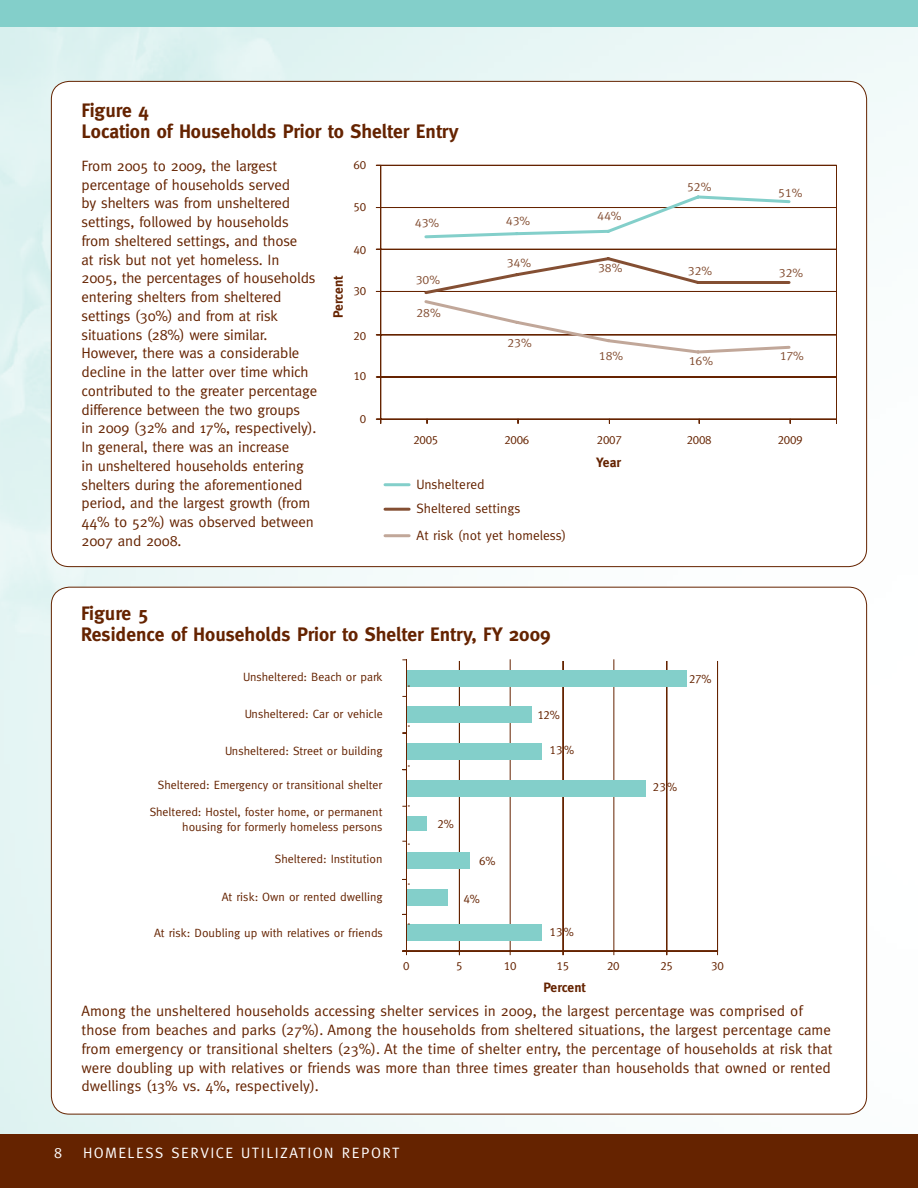
<style>
.page{position:relative;width:918px;height:1188px;background:#fff}
.page>*{position:absolute;margin:0;border:0;box-sizing:border-box;transform-origin:0 0}
.t1{font:700 19.5px/21px "Meta";color:#652300}
.t2{font:15px/18.8px "Meta";letter-spacing:-.01em;color:#652300}
.t3{font:15px "Meta Caps";letter-spacing:.1em;color:#fff}
.t4{font:13.5px/24.5px "Meta";color:#652300}
.t5{font:700 13.5px "Meta";color:#652300}
.t6{font:12.15px "Meta Caps";color:#844f33;scale:1.05 1}
.t7{font:12px/15px "Meta";color:#652300;text-align:right}
.t8{font:12px "Meta Caps";letter-spacing:-.02em;color:#652300}
</style>
<div class="page">
<img style="left:0;top:27px;width:918px;height:1107px">
<div style="left:0;top:0;width:918px;height:27px;background:#83cfca"></div>
<div style="left:0;top:1134px;width:918px;height:54px;background:#652300"></div>
<div style="left:51px;top:81px;width:816px;height:486px;background:#fff;border-radius:18px"></div>
<hr style="left:381px;top:207px;width:456px;height:1px;background:#652300">
<hr style="left:381px;top:249px;width:456px;height:1px;background:#652300">
<hr style="left:381px;top:291px;width:456px;height:1px;background:#652300">
<hr style="left:381px;top:334px;width:456px;height:1px;background:#652300">
<hr style="left:381px;top:377px;width:456px;height:1px;background:#652300">
<hr style="left:381px;top:165px;width:456px;height:1px;background:#652300">
<hr style="left:836px;top:165px;width:1px;height:254px;background:#652300">
<hr style="left:381px;top:419px;width:456px;height:1px;background:#652300">
<hr style="left:380px;top:165px;width:1px;height:254px;background:#652300">
<svg style="left:424px;top:195px;width:367px;height:44px"></svg>
<svg style="left:422px;top:257px;width:370px;height:97px"></svg>
<hr style="left:385px;top:483px;width:24px;height:3px;background:#83cfca">
<hr style="left:385px;top:508px;width:24px;height:3px;background:#844f33">
<hr style="left:385px;top:534px;width:24px;height:3px;background:#c1a799">
<div style="left:51px;top:587px;width:816px;height:527px;background:#fff;border-radius:18px"></div>
<hr style="left:459px;top:661px;width:1px;height:290px;background:#652300">
<hr style="left:510px;top:660px;width:1px;height:291px;background:#652300">
<hr style="left:563px;top:661px;width:1px;height:290px;background:#652300">
<hr style="left:613px;top:660px;width:1px;height:291px;background:#652300">
<hr style="left:666px;top:661px;width:1px;height:290px;background:#652300">
<hr style="left:717px;top:661px;width:1px;height:290px;background:#652300">
<hr style="left:406px;top:951px;width:312px;height:1px;background:#652300">
<div style="left:406px;top:670px;width:281px;height:16px;background:#83cfca"></div>
<div style="left:406px;top:707px;width:126px;height:16px;background:#83cfca"></div>
<div style="left:406px;top:743px;width:136px;height:16px;background:#83cfca"></div>
<div style="left:406px;top:780px;width:240px;height:17px;background:#83cfca"></div>
<div style="left:406px;top:816px;width:21px;height:15px;background:#83cfca"></div>
<div style="left:406px;top:852px;width:64px;height:16px;background:#83cfca"></div>
<div style="left:406px;top:890px;width:42px;height:16px;background:#83cfca"></div>
<div style="left:406px;top:925px;width:136px;height:16px;background:#83cfca"></div>
<hr style="left:406px;top:660px;width:1px;height:291px;background:#652300">
<h1 class="t1" style="left:82px;top:100px;width:379px">Figure 4<br>Location of Households Prior to Shelter Entry</h1>
<p class="t2" style="left:82px;top:156px;width:237px">From 2005 to 2009, the largest percentage of households served<br>by shelters was from unsheltered settings, followed by households from sheltered settings, and those<br>at risk but not yet homeless. In 2005, the percentages of households entering shelters from sheltered settings (30%) and from at risk situations (28%) were similar.<br>However, there was a considerable decline in the latter over time which contributed to the greater percentage difference between the two groups<br>in 2009 (32% and 17%, respectively).<br>In general, there was an increase<br>in unsheltered households entering shelters during the aforementioned period, and the largest growth (from 44% to 52%) was observed between 2007 and 2008.</p>
<p class="t8" style="left:354px;top:158px;width:14px">60</p>
<p class="t8" style="left:354px;top:200px;width:14px">50</p>
<p class="t8" style="left:354px;top:243px;width:14px">40</p>
<p class="t8" style="left:354px;top:284px;width:14px">30</p>
<p class="t8" style="left:354px;top:329px;width:14px">20</p>
<p class="t8" style="left:354px;top:369px;width:14px">10</p>
<p class="t8" style="left:360px;top:412px;width:8px">0</p>
<p class="t6" style="left:687px;top:180px;width:25px">52%</p>
<p class="t6" style="left:778px;top:186px;width:25px">51%</p>
<p class="t6" style="left:597px;top:209px;width:25px">44%</p>
<p class="t6" style="left:415px;top:216px;width:25px">43%</p>
<p class="t6" style="left:506px;top:214px;width:25px">43%</p>
<p class="t6" style="left:507px;top:255px;width:25px">34%</p>
<p class="t6" style="left:598px;top:261px;width:25px">38%</p>
<p class="t6" style="left:688px;top:263px;width:25px">32%</p>
<p class="t6" style="left:779px;top:266px;width:25px">32%</p>
<p class="t6" style="left:416px;top:272px;width:25px">30%</p>
<p class="t5" style="left:330px;top:318px;width:44px;rotate:-90deg">Percent</p>
<p class="t6" style="left:417px;top:306px;width:25px">28%</p>
<p class="t6" style="left:507px;top:336px;width:25px">23%</p>
<p class="t6" style="left:599px;top:349px;width:25px">18%</p>
<p class="t6" style="left:780px;top:349px;width:25px">17%</p>
<p class="t6" style="left:689px;top:354px;width:25px">16%</p>
<p class="t8" style="left:413px;top:433px;width:26px">2005</p>
<p class="t8" style="left:504px;top:433px;width:26px">2006</p>
<p class="t8" style="left:597px;top:433px;width:26px">2007</p>
<p class="t8" style="left:687px;top:433px;width:26px">2008</p>
<p class="t8" style="left:778px;top:433px;width:26px">2009</p>
<p class="t4" style="left:417px;top:472px;width:105px">Unsheltered<br>Sheltered settings</p>
<p class="t4" style="left:417px;top:523px;width:151px">At risk (not yet homeless)</p>
<p class="t5" style="left:596px;top:455px;width:26px">Year</p>
<h1 class="t1" style="left:81px;top:603px;width:471px">Figure 5<br>Residence of Households Prior to Shelter Entry, FY 2009</h1>
<p class="t7" style="left:243px;top:669px;width:141px">Unsheltered: Beach or park</p>
<p class="t7" style="left:245px;top:706px;width:140px">Unsheltered: Car or vehicle</p>
<p class="t7" style="left:225px;top:743px;width:159px">Unsheltered: Street or building</p>
<p class="t7" style="left:158px;top:777px;width:226px">Sheltered: Emergency or transitional shelter</p>
<p class="t7" style="left:150px;top:804px;width:234px">Sheltered: Hostel, foster home, or permanent housing for formerly homeless persons</p>
<p class="t7" style="left:275px;top:851px;width:109px">Sheltered: Institution</p>
<p class="t7" style="left:222px;top:889px;width:163px">At risk: Own or rented dwelling</p>
<p class="t7" style="left:154px;top:926px;width:230px">At risk: Doubling up with relatives or friends</p>
<p class="t8" style="left:438px;top:817px;width:18px">2%</p>
<p class="t8" style="left:479px;top:854px;width:18px">6%</p>
<p class="t8" style="left:464px;top:892px;width:18px">4%</p>
<p class="t8" style="left:537px;top:708px;width:24px">12%</p>
<p class="t8" style="left:550px;top:743px;width:26px">13%</p>
<p class="t8" style="left:550px;top:925px;width:26px">13%</p>
<p class="t8" style="left:689px;top:672px;width:24px">27%</p>
<p class="t8" style="left:653px;top:780px;width:26px">23%</p>
<p class="t8" style="left:403px;top:959px;width:8px">0</p>
<p class="t8" style="left:456px;top:959px;width:8px">5</p>
<p class="t8" style="left:504px;top:959px;width:14px">10</p>
<p class="t8" style="left:557px;top:959px;width:14px">15</p>
<p class="t8" style="left:607px;top:959px;width:14px">20</p>
<p class="t8" style="left:660px;top:959px;width:14px">25</p>
<p class="t8" style="left:711px;top:959px;width:14px">30</p>
<p class="t5" style="left:544px;top:979px;width:43px">Percent</p>
<p class="t2" style="left:82px;top:1002px;width:753px">Among the unsheltered households accessing shelter services in 2009, the largest percentage was comprised of those from beaches and parks (27%). Among the households from sheltered situations, the largest percentage came from emergency or transitional shelters (23%). At the time of shelter entry, the percentage of households at risk that were doubling up with relatives or friends was more than three times greater than households that owned or rented dwellings (13% vs. 4%, respectively).</p>
<p class="t3" style="left:54px;top:1144px;width:10px">8</p>
<p class="t3" style="left:83px;top:1144px;width:318px">HOMELESS SERVICE UTILIZATION REPORT</p>
</div>
